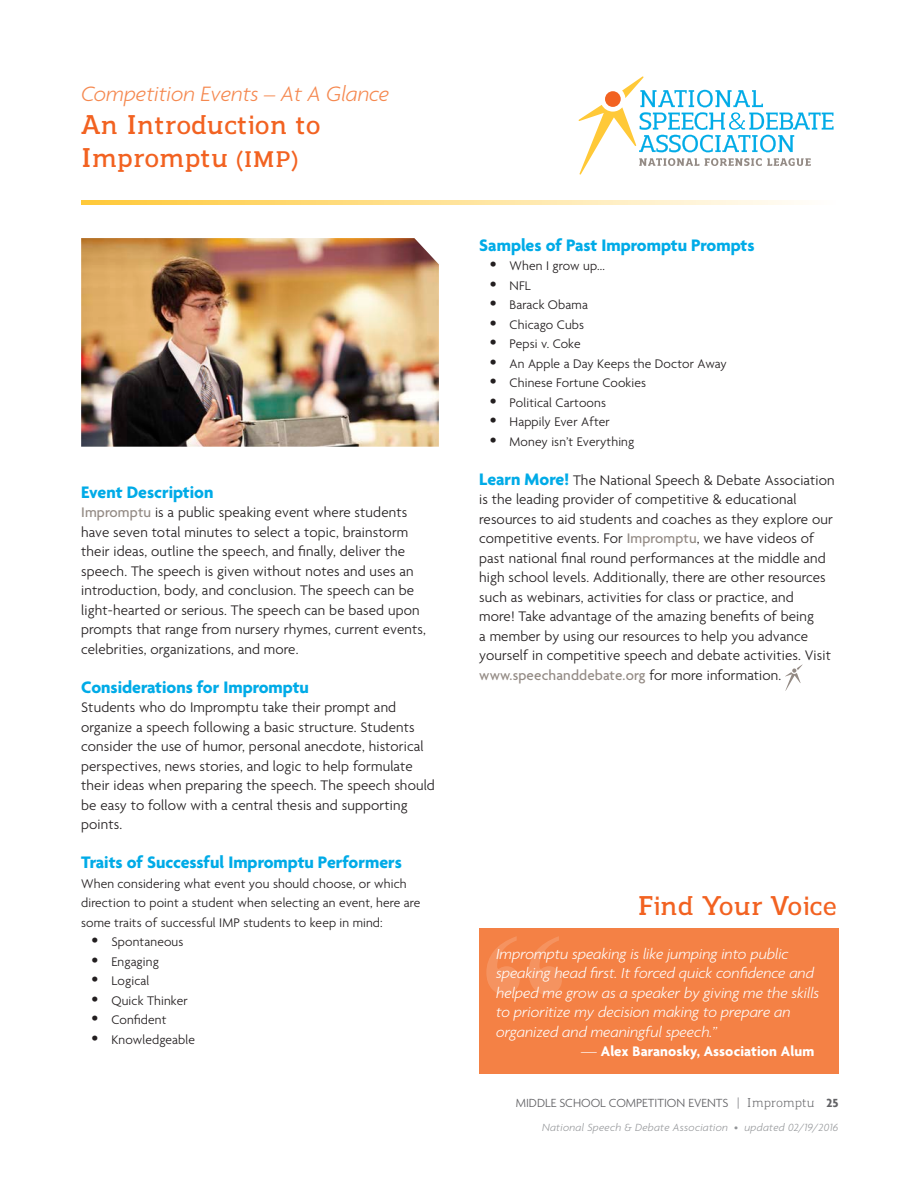
<style>
.page{position:relative;width:918px;height:1188px;background:#fff}
.page>*{position:absolute;margin:0;border:0;box-sizing:border-box;transform-origin:0 0}
.t1{font:700 180px "Times New Roman";color:#fff}
.t2{font:600 27px/33px "Regan Slab";color:#f26221}
.t3{font:italic 300 22.5px "Agenda";color:#f5884f}
.t4{font:700 18px "Agenda";color:#00abe7}
.t5{font:italic 300 15.75px/19.5px "Agenda";color:#fff}
.t6{font:300 15px/19.5px "Agenda";letter-spacing:.01em;color:#231f20}
.t7{font:700 15px "Agenda";letter-spacing:.01em;color:#fff}
.t8{font:300 13.5px/19.5px "Agenda";letter-spacing:.01em;color:#231f20}
.t9{font:300 12.75px "Agenda";color:#636366}
.t10{font:italic 300 11.25px "Agenda";letter-spacing:.025em;color:#939598}
.s1{font-size:22.5px}
.s2{font-weight:500;color:#938a84}
.s3{font-family:"Times";font-weight:400;font-size:18px}
.s4{font-weight:700;font-size:18px;color:#00abe7}
.s5{font-weight:300;font-style:italic;font-size:15.75px}
.s6{font-family:"Regan Slab";font-weight:400}
.s7{font-weight:700}
.s8{font-style:normal}
</style>
<div class="page">
<svg style="left:81px;top:200px;width:719px;height:5px;background:#ffe296"></svg>
<svg style="left:579px;top:76px;width:255px;height:99px"></svg>
<svg style="left:785px;top:664px;width:18px;height:27px"></svg>
<img style="left:81px;top:238px;width:358px;height:209px">
<div style="left:479px;top:928px;width:359px;height:146px;background:#f48145"></div>
<p class="t3" style="left:81px;top:81px;width:310px">Competition Events – At A Glance</p>
<p class="t2" style="left:81px;top:107px;width:241px">An Introduction to<br>Impromptu <span class="s1">(IMP)</span></p>
<p class="t4" style="left:81px;top:482px;width:134px">Event Description</p>
<p class="t6" style="left:81px;top:503px;width:346px"><span class="s2">Impromptu</span> is a public speaking event where students have seven total minutes to select a topic, brainstorm their ideas, outline the speech, and finally, deliver the speech. The speech is given without notes and uses an introduction, body, and conclusion. The speech can be light-hearted or serious. The speech can be based upon prompts that range from nursery rhymes, current events, celebrities, organizations, and more.</p>
<p class="t4" style="left:81px;top:677px;width:229px">Considerations for Impromptu</p>
<p class="t6" style="left:81px;top:698px;width:355px">Students who do Impromptu take their prompt and organize a speech following a basic structure. Students consider the use of humor, personal anecdote, historical perspectives, news stories, and logic to help formulate their ideas when preparing the speech. The speech should be easy to follow with a central thesis and supporting points.</p>
<p class="t4" style="left:81px;top:853px;width:322px">Traits of Successful Impromptu Performers</p>
<p class="t8" style="left:81px;top:874px;width:341px">When considering what event you should choose, or which direction to point a student when selecting an event, here are some traits of successful IMP students to keep in mind:</p>
<p class="t8" style="left:92px;top:933px;width:93px"><span class="s3">•</span> Spontaneous</p>
<p class="t8" style="left:92px;top:952px;width:69px"><span class="s3">•</span> Engaging</p>
<p class="t8" style="left:92px;top:972px;width:59px"><span class="s3">•</span> Logical</p>
<p class="t8" style="left:92px;top:991px;width:97px"><span class="s3">•</span> Quick Thinker</p>
<p class="t8" style="left:92px;top:1011px;width:76px"><span class="s3">•</span> Confident</p>
<p class="t8" style="left:92px;top:1030px;width:105px"><span class="s3">•</span> Knowledgeable</p>
<p class="t4" style="left:479px;top:236px;width:277px">Samples of Past Impromptu Prompts</p>
<p class="t8" style="left:490px;top:257px;width:117px"><span class="s3">•</span> When I grow up...</p>
<p class="t8" style="left:490px;top:277px;width:42px"><span class="s3">•</span> NFL</p>
<p class="t8" style="left:490px;top:296px;width:99px"><span class="s3">•</span> Barack Obama</p>
<p class="t8" style="left:490px;top:316px;width:95px"><span class="s3">•</span> Chicago Cubs</p>
<p class="t8" style="left:490px;top:335px;width:92px"><span class="s3">•</span> Pepsi v. Coke</p>
<p class="t8" style="left:490px;top:355px;width:238px"><span class="s3">•</span> An Apple a Day Keeps the Doctor Away</p>
<p class="t8" style="left:490px;top:374px;width:158px"><span class="s3">•</span> Chinese Fortune Cookies</p>
<p class="t8" style="left:490px;top:394px;width:117px"><span class="s3">•</span> Political Cartoons</p>
<p class="t8" style="left:490px;top:413px;width:121px"><span class="s3">•</span> Happily Ever After</p>
<p class="t8" style="left:490px;top:433px;width:146px"><span class="s3">•</span> Money isn’t Everything</p>
<p class="t6" style="left:479px;top:471px;width:357px"><span class="s4">Learn More!</span> The National Speech &amp; Debate Association is the leading provider of competitive &amp; educational resources to aid students and coaches as they explore our competitive events. For <span class="s2">Impromptu</span>, we have videos of past national final round performances at the middle and high school levels. Additionally, there are other resources such as webinars, activities for class or practice, and<br>more! Take advantage of the amazing benefits of being<br>a member by using our resources to help you advance yourself in competitive speech and debate activities. Visit <span class="s2">www.speechanddebate.org</span> for more information.</p>
<p class="t2" style="left:637px;top:888px;width:201px">Find Your Voice</p>
<p class="t5" style="left:496px;top:944px;width:325px">Impromptu speaking is like jumping into public speaking head first. It forced quick confidence and helped me grow as a speaker by giving me the skills to prioritize my decision making to prepare an organized and meaningful speech.”</p>
<p class="t7" style="left:581px;top:1043px;width:235px"><span class="s5">—</span> Alex Baranosky, Association Alum</p>
<h1 class="t1" style="left:479px;top:873px;width:91px">“</h1>
<p class="t9" style="left:516px;top:1096px;width:324px">MIDDLE SCHOOL COMPETITION EVENTS <span class="s6">| Impromptu</span> <span class="s7">25</span></p>
<p class="t10" style="left:542px;top:1121px;width:298px">National Speech &amp; Debate Association <span class="s8">•</span> updated 02/19/2016</p>
</div>
